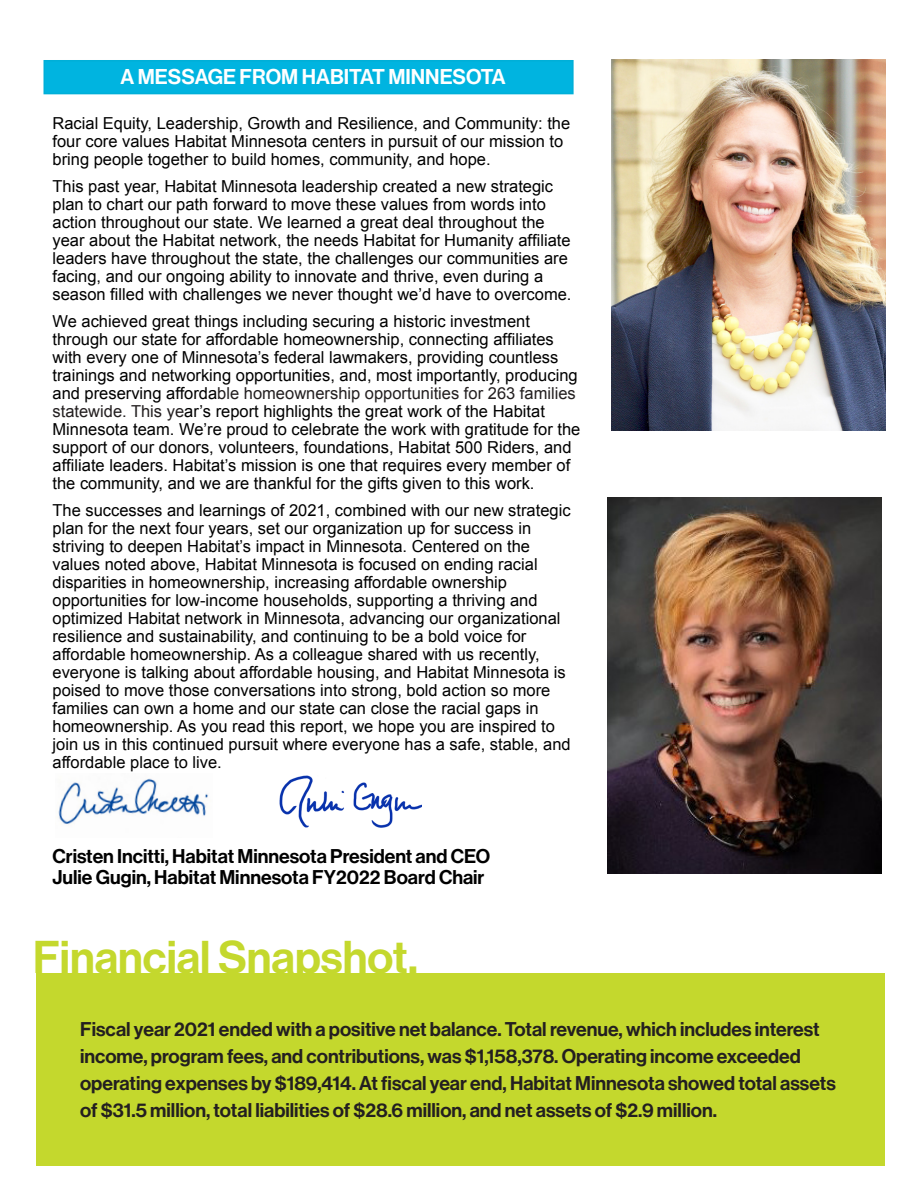
<style>
.page{position:relative;width:918px;height:1188px;background:#fff}
.page>*{position:absolute;margin:0;border:0;box-sizing:border-box;transform-origin:0 0}
.Body{font:45px "N Haas Grotesk DS Pro 65 Md";color:#c4d82d}
.Subhead{font:21px "N Haas Grotesk DS Pro 65 Md";color:#fff}
.Body-2{font:19.5px/27px "N Haas Grotesk DS Pro 65 Md";color:#231f20}
.Subhead-2{font:19.5px "N Haas Grotesk DS Pro 65 Md";color:#000}
.Subhead-3{font:16.5px/18px "Arial";color:#000}
.s1{color:#231f20}
</style>
<div class="page">
<img style="left:58px;top:778px;width:151px;height:47px">
<img style="left:279px;top:775px;width:143px;height:53px">
<div style="left:44px;top:61px;width:529px;height:33px;background:#00b4e0"></div>
<div style="left:44px;top:60px;width:530px;height:34px;border:2px solid #00afd8"></div>
<img style="left:611px;top:60px;width:274px;height:370px">
<div style="left:36px;top:973px;width:849px;height:193px;background:#c4d82d"></div>
<img style="left:608px;top:497px;width:274px;height:377px">
<p class="Subhead" style="left:120px;top:64px;width:387px">A MESSAGE FROM HABITAT MINNESOTA</p>
<p class="Subhead-3" style="left:52px;top:114px;width:519px">Racial Equity, Leadership, Growth and Resilience, and Community: the four core values Habitat Minnesota centers in pursuit of our mission to bring people together to build homes, community, and hope.</p>
<p class="Subhead-3" style="left:52px;top:177px;width:521px">This past year, Habitat Minnesota leadership created a new strategic plan to chart our path forward to move these values from words into action throughout our state. We learned a great deal throughout the year about the Habitat network, the needs Habitat for Humanity affiliate leaders have throughout the state, the challenges our communities are facing, and our ongoing ability to innovate and thrive, even during a season filled with challenges we never thought we’d have to overcome.</p>
<p class="Subhead-3" style="left:52px;top:312px;width:529px">We achieved great things including securing a historic investment through our state for affordable homeownership, connecting affiliates with every one of Minnesota’s federal lawmakers, providing countless trainings and networking opportunities, and, most importantly, producing and preserving afforda<span class="s1">ble homeownership opportunities for 263 families statewide. This ye</span>ar’s report highlights the great work of the Habitat Minnesota team. We’re proud to celebrate the work with gratitude for the support of our donors, volunteers, foundations, Habitat 500 Riders, and affiliate leaders. Habitat’s mission is one that requires every member of the community, and we are thankful for the gifts given to this work.</p>
<p class="Subhead-3" style="left:52px;top:501px;width:520px">The successes and learnings of 2021, combined with our new strategic plan for the next four years, set our organization up for success in striving to deepen Habitat’s impact in Minnesota. Centered on the values noted above, Habitat Minnesota is focused on ending racial disparities in homeownership, increasing affordable ownership opportunities for low-income households, supporting a thriving and optimized Habitat network in Minnesota, advancing our organizational resilience and sustainability, and continuing to be a bold voice for affordable homeownership. As a colleague shared with us recently, everyone is talking about affordable housing, and Habitat Minnesota is poised to move those conversations into strong, bold action so more families can own a home and our state can close the racial gaps in homeownership. As you read this report, we hope you are inspired to join us in this continued pursuit where everyone has a safe, stable, and affordable place to live.</p>
<p class="Subhead-2" style="left:52px;top:844px;width:439px">Cristen Incitti, Habitat Minnesota President and CEO</p>
<p class="Subhead-2" style="left:52px;top:865px;width:433px">Julie Gugin, Habitat Minnesota FY2022 Board Chair</p>
<p class="Body" style="left:33px;top:931px;width:386px">Financial Snapshot.</p>
<p class="Body-2" style="left:80px;top:1016px;width:757px">Fiscal year 2021 ended with a positive net balance. Total revenue, which includes interest income, program fees, and contributions, was $1,158,378. Operating income exceeded operating expenses by $189,414. At fiscal year end, Habitat Minnesota showed total assets of $31.5 million, total liabilities of $28.6 million, and net assets of $2.9 million.</p>
</div>
